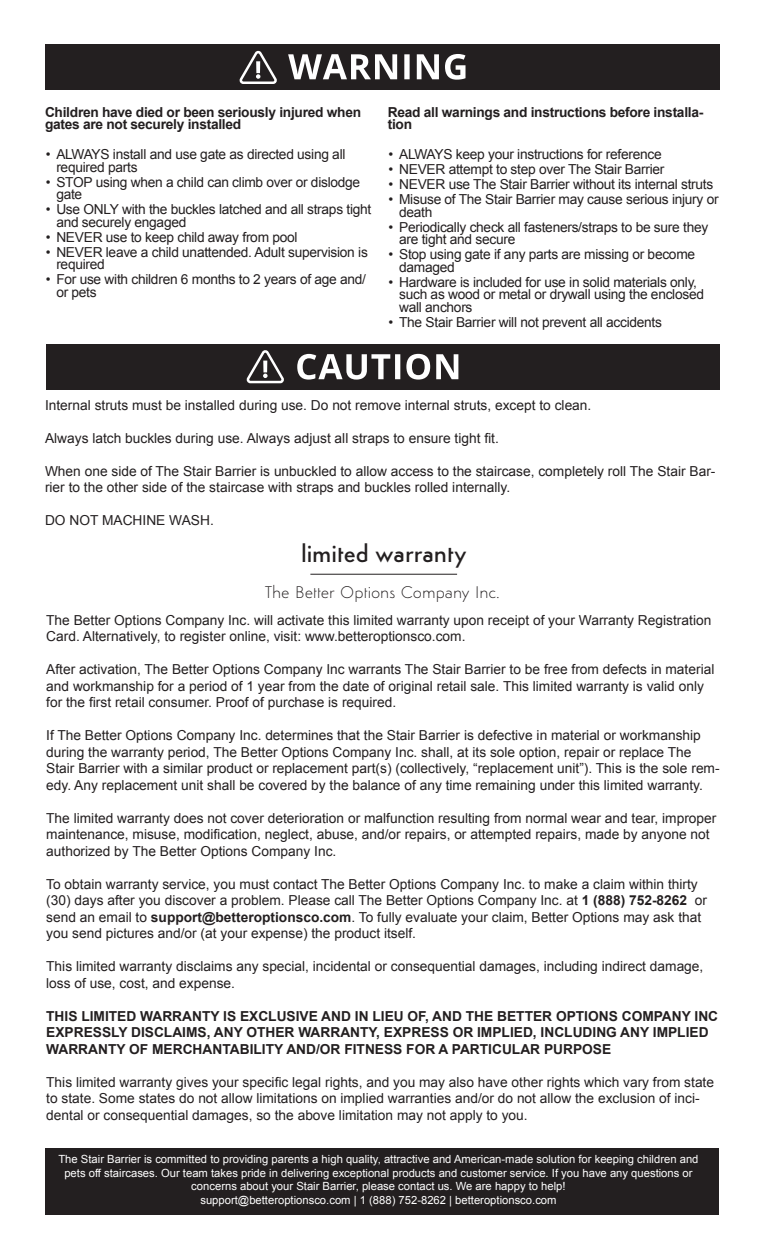
<style>
.page{position:relative;width:765px;height:1260px;background:#fff}
.page>*{position:absolute;margin:0;border:0;box-sizing:border-box;transform-origin:0 0}
.Heading_Style{font:500 25px "Simplo";color:#231f20}
.Heading_2_Style{font:100 17.5px "Simplo";color:#231f20}
.t1{font:13.75px/16.5px "Arial";color:#231f20}
.t2{font:13.75px/12.5px "Arial";letter-spacing:-.02em;color:#231f20}
.Paragraph_Style_1{font:700 13.75px/16.5px "Arial";color:#231f20}
.Paragraph_Style_1-2{font:700 13.75px/12.5px "Arial";letter-spacing:-.02em;color:#231f20}
.t3{font:11.25px/13.5px "Arial";color:#fff;text-align:center}
.s1{font-weight:700}
</style>
<div class="page">
<div style="left:45px;top:45px;width:675px;height:45px;background:#231f20"></div>
<div style="left:46px;top:344px;width:674px;height:46px;background:#231f20"></div>
<svg style="left:288px;top:54px;width:178px;height:26px"></svg>
<svg style="left:239px;top:50px;width:38px;height:34px"></svg>
<svg style="left:297px;top:354px;width:161px;height:26px"></svg>
<svg style="left:246px;top:350px;width:38px;height:34px"></svg>
<hr style="left:310px;top:574px;width:147px;height:1px;background:#231f20">
<div style="left:45px;top:1148px;width:674px;height:67px;background:#231f20"></div>
<p class="Paragraph_Style_1-2" style="left:45px;top:106px;width:318px">Children have died or been seriously injured when gates are not securely installed</p>
<p class="t2" style="left:56px;top:149px;width:291px;text-indent:-11px">• ALWAYS install and use gate as directed using all required parts</p>
<p class="t2" style="left:56px;top:176px;width:305px;text-indent:-11px">• STOP using when a child can climb over or dislodge gate</p>
<p class="t2" style="left:56px;top:204px;width:317px;text-indent:-11px">• Use ONLY with the buckles latched and all straps tight and securely engaged</p>
<p class="t2" style="left:46px;top:231px;width:253px">• NEVER use to keep child away from pool</p>
<p class="t2" style="left:56px;top:246px;width:313px;text-indent:-11px">• NEVER leave a child unattended. Adult supervision is required</p>
<p class="t2" style="left:56px;top:274px;width:311px;text-indent:-11px">• For use with children 6 months to 2 years of age and/ or pets</p>
<p class="Paragraph_Style_1-2" style="left:388px;top:106px;width:317px">Read all warnings and instructions before installa&shy;tion</p>
<p class="t2" style="left:389px;top:149px;width:275px">• ALWAYS keep your instructions for reference</p>
<p class="t2" style="left:389px;top:164px;width:277px">• NEVER attempt to step over The Stair Barrier</p>
<p class="t2" style="left:389px;top:179px;width:326px">• NEVER use The Stair Barrier without its internal struts</p>
<p class="t2" style="left:399px;top:194px;width:321px;text-indent:-11px">• Misuse of The Stair Barrier may cause serious injury or death</p>
<p class="t2" style="left:399px;top:221px;width:311px;text-indent:-11px">• Periodically check all fasteners/straps to be sure they are tight and secure</p>
<p class="t2" style="left:399px;top:249px;width:298px;text-indent:-11px">• Stop using gate if any parts are missing or become damaged</p>
<p class="t2" style="left:399px;top:276px;width:306px;text-indent:-11px">• Hardware is included for use in solid materials only, such as wood or metal or drywall using the enclosed wall anchors</p>
<p class="t2" style="left:389px;top:316px;width:275px">• The Stair Barrier will not prevent all accidents</p>
<p class="t1" style="left:45px;top:397px;width:548px">Internal struts must be installed during use. Do not remove internal struts, except to clean.</p>
<p class="t1" style="left:45px;top:430px;width:455px">Always latch buckles during use. Always adjust all straps to ensure tight fit.</p>
<p class="t1" style="left:45px;top:463px;width:672px">When one side of The Stair Barrier is unbuckled to allow access to the staircase, completely roll The Stair Bar&shy;rier to the other side of the staircase with straps and buckles rolled internally.</p>
<p class="t1" style="left:45px;top:512px;width:170px">DO NOT MACHINE WASH.</p>
<p class="Heading_Style" style="left:301px;top:539px;width:167px">limited warranty</p>
<p class="Heading_2_Style" style="left:265px;top:583px;width:236px">The Better Options Company Inc.</p>
<p class="t1" style="left:46px;top:612px;width:667px">The Better Options Company Inc. will activate this limited warranty upon receipt of your Warranty Registration<br>Card. Alternatively, to register online, visit: www.betteroptionsco.com.</p>
<p class="t1" style="left:46px;top:661px;width:670px">After activation, The Better Options Company Inc warrants The Stair Barrier to be free from defects in material and workmanship for a period of 1 year from the date of original retail sale. This limited warranty is valid only for the first retail consumer. Proof of purchase is required.</p>
<p class="t1" style="left:46px;top:727px;width:675px">If The Better Options Company Inc. determines that the Stair Barrier is defective in material or workmanship during the warranty period, The Better Options Company Inc. shall, at its sole option, repair or replace The Stair Barrier with a similar product or replacement part(s) (collectively, “replacement unit”). This is the sole rem&shy;edy. Any replacement unit shall be covered by the balance of any time remaining under this limited warranty.</p>
<p class="t1" style="left:46px;top:810px;width:672px">The limited warranty does not cover deterioration or malfunction resulting from normal wear and tear, improper maintenance, misuse, modification, neglect, abuse, and/or repairs, or attempted repairs, made by anyone not authorized by The Better Options Company Inc.</p>
<p class="t1" style="left:46px;top:876px;width:662px">To obtain warranty service, you must contact The Better Options Company Inc. to make a claim within thirty (30) days after you discover a problem. Please call The Better Options Company Inc. at <span class="s1">1 (888) 752-8262</span> or send an email to <span class="s1">support@betteroptionsco.com</span>. To fully evaluate your claim, Better Options may ask that you send pictures and/or (at your expense) the product itself.</p>
<p class="t1" style="left:46px;top:958px;width:659px">This limited warranty disclaims any special, incidental or consequential damages, including indirect damage, loss of use, cost, and expense.</p>
<p class="Paragraph_Style_1" style="left:46px;top:1008px;width:674px">THIS LIMITED WARRANTY IS EXCLUSIVE AND IN LIEU OF, AND THE BETTER OPTIONS COMPANY INC<br>EXPRESSLY DISCLAIMS, ANY OTHER WARRANTY, EXPRESS OR IMPLIED, INCLUDING ANY IMPLIED<br>WARRANTY OF MERCHANTABILITY AND/OR FITNESS FOR A PARTICULAR PURPOSE</p>
<p class="t1" style="left:46px;top:1074px;width:669px">This limited warranty gives your specific legal rights, and you may also have other rights which vary from state to state. Some states do not allow limitations on implied warranties and/or do not allow the exclusion of inci&shy;dental or consequential damages, so the above limitation may not apply to you.</p>
<p class="t3" style="left:58px;top:1153px;width:642px">The Stair Barrier is committed to providing parents a high quality, attractive and American-made solution for keeping children and pets off staircases. Our team takes pride in delivering exceptional products and customer service. If you have any questions or concerns about your Stair Barrier, please contact us. We are happy to help!</p>
<p class="t3" style="left:200px;top:1193px;width:358px">support@betteroptionsco.com | 1 (888) 752-8262 | betteroptionsco.com</p>
</div>
